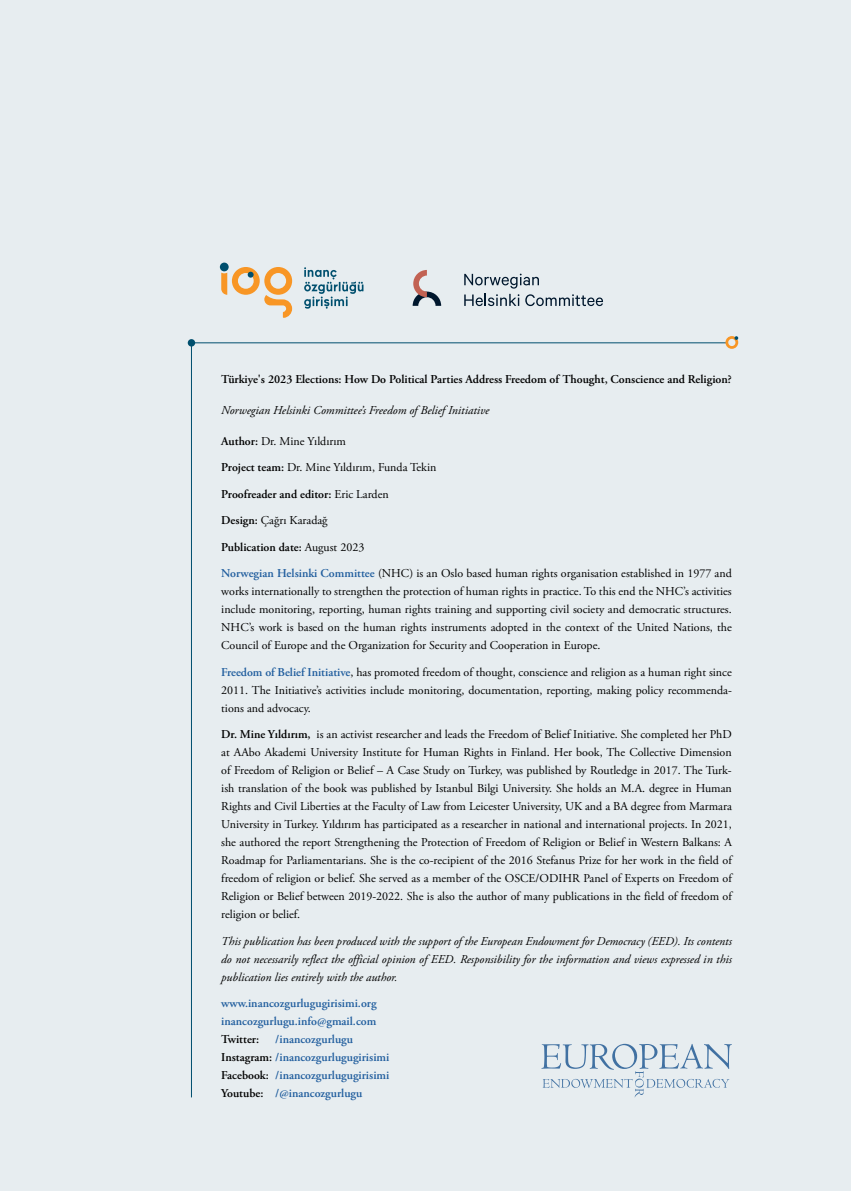
<style>
.page{position:relative;width:851px;height:1191px;background:#fff}
.page>*{position:absolute;margin:0;border:0;box-sizing:border-box;transform-origin:0 0}
.t1{font:12px/18px "Adobe Garamond Pro";color:#000;text-align:justify}
.t2{font:italic 12px/18px "Adobe Garamond Pro";color:#000;text-align:justify}
.t3{font:600 12px/18px "Adobe Garamond Pro";color:#215e9e}
.t4{font:600 12px "Adobe Garamond Pro";color:#000}
.s1{font-weight:600}
.s2{font-weight:400}
.s3{font-weight:600;color:#215e9e}
.s4{color:#000}
</style>
<div class="page">
<div style="left:0;top:0;width:850px;height:1191px;background:#e7edf0"></div>
<hr style="left:850px;top:0;width:1px;height:1191px;background:#fff5ea">
<svg style="left:191px;top:342px;width:534px;height:756px"></svg>
<div style="left:188px;top:339px;width:7px;height:7px;background:#004f6e;border-radius:50%"></div>
<svg style="left:725px;top:336px;width:13px;height:13px"></svg>
<svg style="left:412px;top:270px;width:29px;height:36px"></svg>
<svg style="left:464px;top:274px;width:75px;height:14px"></svg>
<svg style="left:464px;top:294px;width:55px;height:12px"></svg>
<svg style="left:525px;top:294px;width:78px;height:12px"></svg>
<svg style="left:220px;top:262px;width:9px;height:9px"></svg>
<svg style="left:221px;top:267px;width:71px;height:51px"></svg>
<svg style="left:304px;top:267px;width:59px;height:42px"></svg>
<svg style="left:541px;top:1043px;width:190px;height:54px"></svg>
<p class="t4" style="left:221px;top:372px;width:512px">Türkiye's 2023 Elections: How Do Political Parties Address Freedom of Thought, Conscience and Religion?</p>
<p class="t2" style="left:221px;top:401px;width:269px">Norwegian Helsinki Committee’s Freedom of Belief Initiative</p>
<p class="t1" style="left:221px;top:432px;width:126px"><span class="s1">Author:</span> Dr. Mine Yıldırım</p>
<p class="t1" style="left:221px;top:459px;width:217px"><span class="s1">Project team:</span> Dr. Mine Yıldırım, Funda Tekin</p>
<p class="t4" style="left:221px;top:487px;width:169px">Proofreader and editor: <span class="s2">Eric Larden</span></p>
<p class="t1" style="left:221px;top:512px;width:108px"><span class="s1">Design:</span> Çağrı Karadağ</p>
<p class="t4" style="left:221px;top:540px;width:144px">Publication date: <span class="s2">August 2023</span></p>
<p class="t1" style="left:221px;top:565px;width:512px"><span class="s3">Norwegian Helsinki Committee</span> (NHC) is an Oslo based human rights organisation established in 1977 and works internationally to strengthen the protection of human rights in practice. To this end the NHC’s activities include monitoring, reporting, human rights training and supporting civil society and democratic structures.<br>NHC’s work is based on the human rights instruments adopted in the context of the United Nations, the Council of Europe and the Organization for Security and Cooperation in Europe.</p>
<p class="t1" style="left:221px;top:663px;width:512px"><span class="s3">Freedom of Belief Initiative</span>, has promoted freedom of thought, conscience and religion as a human right since 2011. The Initiative’s activities include monitoring, documentation, reporting, making policy recommenda&shy;tions and advocacy.</p>
<p class="t1" style="left:221px;top:726px;width:512px"><span class="s1">Dr. Mine Yıldırım,</span> is an activist researcher and leads the Freedom of Belief Initiative. She completed her PhD at AAbo Akademi University Institute for Human Rights in Finland. Her book, The Collective Dimension of Freedom of Religion or Belief – A Case Study on Turkey, was published by Routledge in 2017. The Turk&shy;ish translation of the book was published by Istanbul Bilgi University. She holds an M.A. degree in Human Rights and Civil Liberties at the Faculty of Law from Leicester University, UK and a BA degree from Marmara University in Turkey. Yıldırım has participated as a researcher in national and international projects. In 2021, she authored the report Strengthening the Protection of Freedom of Religion or Belief in Western Balkans: A Roadmap for Parliamentarians. She is the co-recipient of the 2016 Stefanus Prize for her work in the field of freedom of religion or belief. She served as a member of the OSCE/ODIHR Panel of Experts on Freedom of Religion or Belief between 2019-2022. She is also the author of many publications in the field of freedom of religion or belief.</p>
<p class="t2" style="left:221px;top:932px;width:512px">This publication has been produced with the support of the European Endowment for Democracy (EED). Its contents do not necessarily reflect the official opinion of EED. Responsibility for the information and views expressed in this publication lies entirely with the author.</p>
<p class="t3" style="left:221px;top:994px;width:157px">www.inancozgurlugugirisimi.org inancozgurlugu.info@gmail.com</p>
<p class="t4" style="left:221px;top:1032px;width:39px">Twitter:</p>
<p class="t3" style="left:221px;top:1030px;width:170px;text-indent:54px">/inancozgurlugu<br><span class="s4">Instagram:</span> /inancozgurlugugirisimi<br><span class="s4">Facebook:</span> /inancozgurlugugirisimi<br><span class="s4">Youtube:</span> /@inancozgurlugu</p>
</div>
